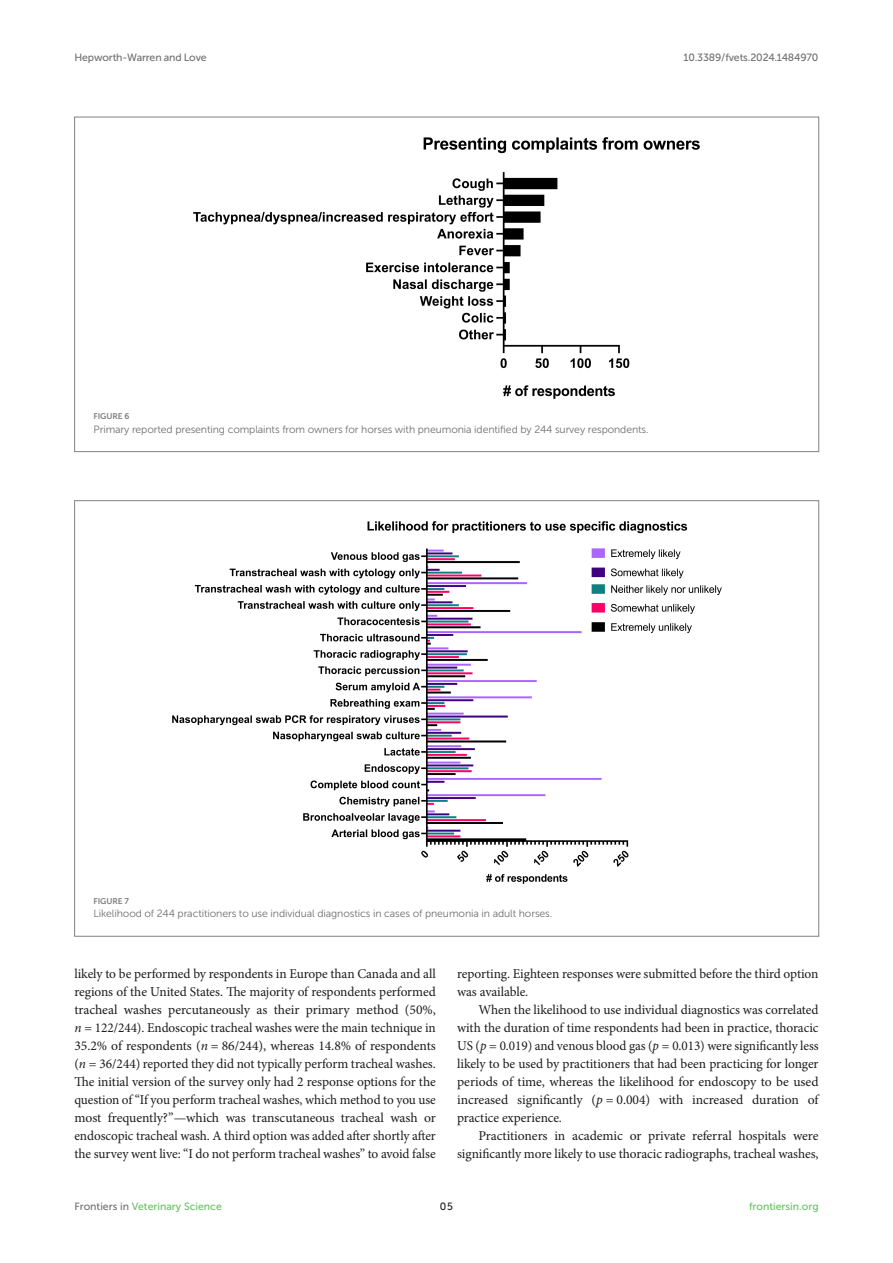
<style>
.page{position:relative;width:893px;height:1263px;background:#fff}
.page>*{position:absolute;margin:0;border:0;box-sizing:border-box;transform-origin:0 0}
.TEXT{font:13.5px/18px "Minion Pro";letter-spacing:-.005em;color:#1b1c1b;text-align:justify}
.FIG_LEG{font:10.5px "Museo Sans 300";letter-spacing:-.01em;color:#706f70}
.t1{font:10.5px "Museo Sans 500";letter-spacing:-.015em;color:#706f70}
.t2{font:10.5px "Museo Sans 500";color:#65c161}
.t3{font:10.5px "Museo Sans 500";color:#1b1c1b}
.FIG_HD{font:8.25px "Museo Sans 700";letter-spacing:-.01em;color:#7e7f7f}
.s1{font-style:italic}
.s2{color:#706f70}
</style>
<div class="page">
<img style="left:193px;top:137px;width:507px;height:262px">
<img style="left:172px;top:521px;width:550px;height:363px">
<p class="t1" style="left:74px;top:51px;width:134px">Hepworth-Warren and Love</p>
<p class="t1" style="left:683px;top:51px;width:137px">10.3389/fvets.2024.1484970</p>
<p class="FIG_HD" style="left:94px;top:412px;width:37px">FIGURE 6</p>
<p class="FIG_LEG" style="left:94px;top:423px;width:557px">Primary reported presenting complaints from owners for horses with pneumonia identified by 244 survey respondents.</p>
<p class="FIG_HD" style="left:94px;top:896px;width:37px">FIGURE 7</p>
<p class="FIG_LEG" style="left:94px;top:908px;width:460px">Likelihood of 244 practitioners to use individual diagnostics in cases of pneumonia in adult horses.</p>
<p class="TEXT" style="left:74px;top:965px;width:363px">likely to be performed by respondents in Europe than Canada and all regions of the United States. The majority of respondents performed tracheal washes percutaneously as their primary method (50%, <span class="s1">n</span> = 122/244). Endoscopic tracheal washes were the main technique in 35.2% of respondents (<span class="s1">n</span> = 86/244), whereas 14.8% of respondents (<span class="s1">n</span> = 36/244) reported they did not typically perform tracheal washes.<br>The initial version of the survey only had 2 response options for the question of “If you perform tracheal washes, which method to you use most frequently?”—which was transcutaneous tracheal wash or endoscopic tracheal wash. A third option was added after shortly after the survey went live: “I do not perform tracheal washes” to avoid false</p>
<p class="TEXT" style="left:457px;top:965px;width:363px">reporting. Eighteen responses were submitted before the third option was available.</p>
<p class="TEXT" style="left:457px;top:1001px;width:363px;text-indent:21px">When the likelihood to use individual diagnostics was correlated with the duration of time respondents had been in practice, thoracic US (<span class="s1">p</span> = 0.019) and venous blood gas (<span class="s1">p</span> = 0.013) were significantly less likely to be used by practitioners that had been practicing for longer periods of time, whereas the likelihood for endoscopy to be used increased significantly (<span class="s1">p</span> = 0.004) with increased duration of practice experience.</p>
<p class="TEXT" style="left:457px;top:1127px;width:363px;text-align:right">Practitioners in academic or private referral hospitals were significantly more likely to use thoracic radiographs, tracheal washes,</p>
<p class="t2" style="left:74px;top:1200px;width:149px"><span class="s2">Frontiers in</span> Veterinary Science</p>
<p class="t3" style="left:440px;top:1200px;width:14px">05</p>
<p class="t2" style="left:749px;top:1200px;width:71px">frontiersin.org</p>
</div>
